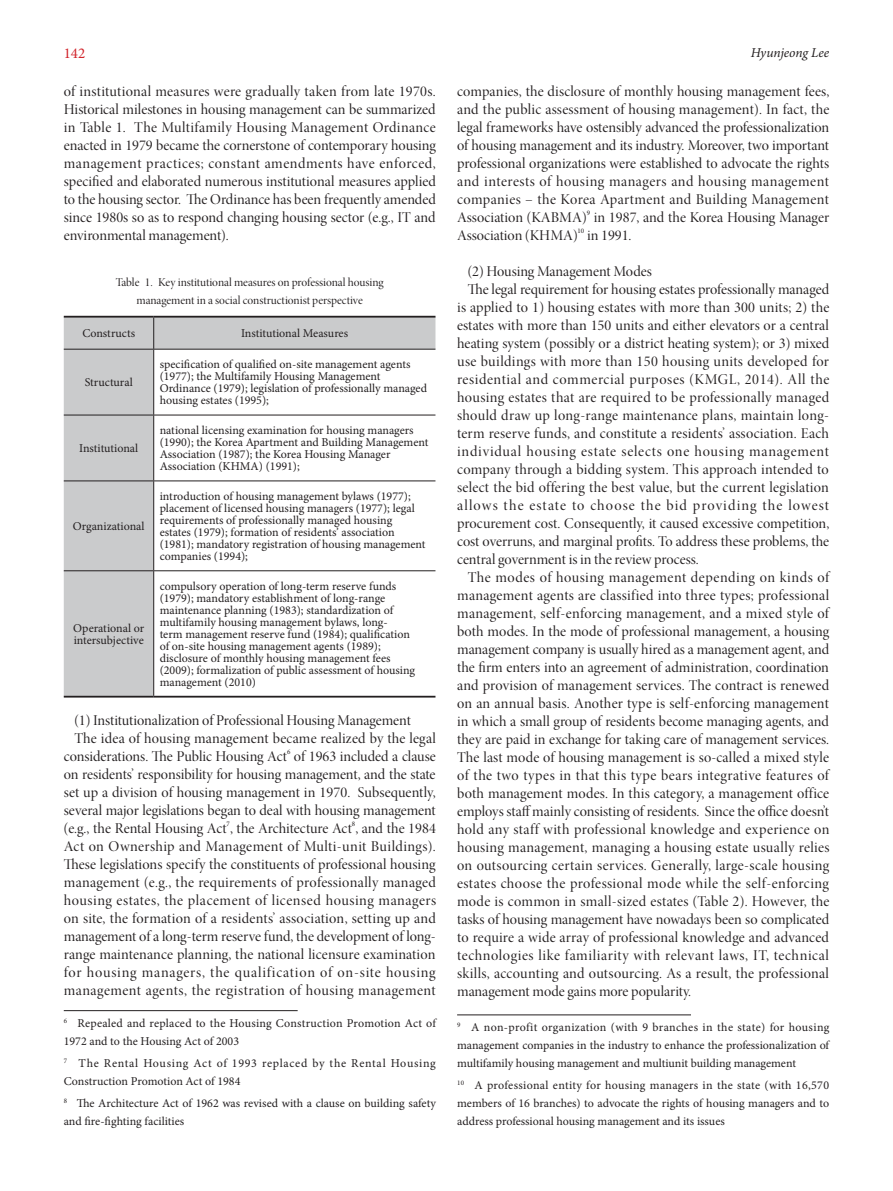
<style>
.page{position:relative;width:893px;height:1191px;background:#fff}
.page>*{position:absolute;margin:0;border:0;box-sizing:border-box;transform-origin:0 0}
.본문1{font:15px/18px "Minion Pro Disp";color:#231f20;text-align:justify}
.t1{font:15px "Minion Pro";color:#d1232a}
.t2{font:italic 13.5px "Minion Pro";letter-spacing:-.01em;color:#231f20}
.표내용_소{font:12px/12px "Minion Pro";letter-spacing:-.005em;color:#231f20}
.각주{font:12px/18px "Minion Pro";color:#231f20}
.t3{font:12px/18px "Minion Pro Disp";letter-spacing:-.005em;color:#231f20;text-align:center}
.각주-2{font:12px/18px "Minion Pro";letter-spacing:.045em;color:#231f20}
</style>
<div class="page">
<svg style="left:64px;top:317px;width:371px;height:379px"></svg>
<hr style="left:64px;top:316px;width:90px;height:1px;background:#231f20">
<hr style="left:154px;top:316px;width:281px;height:1px;background:#231f20">
<hr style="left:64px;top:696px;width:90px;height:1px;background:#231f20">
<hr style="left:154px;top:696px;width:281px;height:1px;background:#231f20">
<hr style="left:153px;top:317px;width:1px;height:32px;background:#231f20">
<hr style="left:64px;top:349px;width:90px;height:1px;background:#231f20">
<hr style="left:154px;top:349px;width:281px;height:1px;background:#231f20">
<hr style="left:153px;top:349px;width:1px;height:66px;background:#231f20">
<hr style="left:64px;top:415px;width:90px;height:1px;background:#231f20">
<hr style="left:154px;top:415px;width:281px;height:1px;background:#231f20">
<hr style="left:153px;top:415px;width:1px;height:65px;background:#231f20">
<hr style="left:64px;top:480px;width:90px;height:1px;background:#231f20">
<hr style="left:154px;top:480px;width:281px;height:1px;background:#231f20">
<hr style="left:153px;top:481px;width:1px;height:89px;background:#231f20">
<hr style="left:64px;top:570px;width:90px;height:1px;background:#231f20">
<hr style="left:154px;top:570px;width:281px;height:1px;background:#231f20">
<hr style="left:153px;top:571px;width:1px;height:125px;background:#231f20">
<hr style="left:64px;top:1010px;width:234px;height:1px;background:#231f20">
<hr style="left:457px;top:1014px;width:234px;height:1px;background:#231f20">
<p class="t1" style="left:64px;top:43px;width:23px">142</p>
<p class="t2" style="left:751px;top:43px;width:80px">Hyunjeong Lee</p>
<p class="본문1" style="left:64px;top:82px;width:374px">of institutional measures were gradually taken from late 1970s.<br>Historical milestones in housing management can be summarized in Table 1. The Multifamily Housing Management Ordinance enacted in 1979 became the cornerstone of contemporary housing management practices; constant amendments have enforced, specified and elaborated numerous institutional measures applied to the housing sector. The Ordinance has been frequently amended since 1980s so as to respond changing housing sector (e.g., IT and environmental management).</p>
<p class="t3" style="left:116px;top:273px;width:269px">Table 1. Key institutional measures on professional housing management in a social constructionist perspective</p>
<p class="표내용_소" style="left:82px;top:327px;width:54px">Constructs</p>
<p class="표내용_소" style="left:241px;top:327px;width:109px">Institutional Measures</p>
<p class="본문1" style="left:457px;top:82px;width:374px">companies, the disclosure of monthly housing management fees, and the public assessment of housing management). In fact, the legal frameworks have ostensibly advanced the professionalization of housing management and its industry. Moreover, two important professional organizations were established to advocate the rights and interests of housing managers and housing management companies – the Korea Apartment and Building Management Association (KABMA)<sup>9</sup> in 1987, and the Korea Housing Manager Association (KHMA)<sup>10</sup> in 1991.</p>
<p class="본문1" style="left:468px;top:262px;width:185px">(2) Housing Management Modes</p>
<p class="본문1" style="left:457px;top:280px;width:374px;text-indent:11px">The legal requirement for housing estates professionally managed is applied to 1) housing estates with more than 300 units; 2) the estates with more than 150 units and either elevators or a central heating system (possibly or a district heating system); or 3) mixed use buildings with more than 150 housing units developed for residential and commercial purposes (KMGL, 2014). All the housing estates that are required to be professionally managed should draw up long-range maintenance plans, maintain long&shy;term reserve funds, and constitute a residents’ association. Each individual housing estate selects one housing management company through a bidding system. This approach intended to select the bid offering the best value, but the current legislation allows the estate to choose the bid providing the lowest procurement cost. Consequently, it caused excessive competition, cost overruns, and marginal profits. To address these problems, the central government is in the review process.</p>
<p class="본문1" style="left:457px;top:568px;width:374px;text-indent:11px">The modes of housing management depending on kinds of management agents are classified into three types; professional management, self-enforcing management, and a mixed style of both modes. In the mode of professional management, a housing management company is usually hired as a management agent, and the firm enters into an agreement of administration, coordination and provision of management services. The contract is renewed on an annual basis. Another type is self-enforcing management in which a small group of residents become managing agents, and they are paid in exchange for taking care of management services.<br>The last mode of housing management is so-called a mixed style of the two types in that this type bears integrative features of both management modes. In this category, a management office employs staff mainly consisting of residents. Since the office doesn’t hold any staff with professional knowledge and experience on housing management, managing a housing estate usually relies on outsourcing certain services. Generally, large-scale housing estates choose the professional mode while the self-enforcing mode is common in small-sized estates (Table 2). However, the tasks of housing management have nowadays been so complicated to require a wide array of professional knowledge and advanced technologies like familiarity with relevant laws, IT, technical skills, accounting and outsourcing. As a result, the professional management mode gains more popularity.</p>
<p class="각주" style="left:457px;top:1018px;width:374px;text-align:justify"><sup>9</sup> A non-profit organization (with 9 branches in the state) for housing management companies in the industry to enhance the professionalization of multifamily housing management and multiunit building management</p>
<p class="각주" style="left:457px;top:1076px;width:374px;text-align:justify"><sup>10</sup> A professional entity for housing managers in the state (with 16,570 members of 16 branches) to advocate the rights of housing managers and to address professional housing management and its issues</p>
<p class="표내용_소" style="left:160px;top:359px;width:269px">specification of qualified on-site management agents (1977); the Multifamily Housing Management Ordinance (1979); legislation of professionally managed housing estates (1995);</p>
<p class="표내용_소" style="left:85px;top:377px;width:50px">Structural</p>
<p class="표내용_소" style="left:160px;top:424px;width:270px">national licensing examination for housing managers (1990); the Korea Apartment and Building Management Association (1987); the Korea Housing Manager Association (KHMA) (1991);</p>
<p class="표내용_소" style="left:79px;top:442px;width:61px">Institutional</p>
<p class="표내용_소" style="left:160px;top:490px;width:267px">introduction of housing management bylaws (1977); placement of licensed housing managers (1977); legal requirements of professionally managed housing estates (1979); formation of residents’ association (1981); mandatory registration of housing management companies (1994);</p>
<p class="표내용_소" style="left:73px;top:520px;width:73px">Organizational</p>
<p class="표내용_소" style="left:160px;top:580px;width:257px">compulsory operation of long-term reserve funds (1979); mandatory establishment of long-range maintenance planning (1983); standardization of multifamily housing management bylaws, long-<br>term management reserve fund (1984); qualification of on-site housing management agents (1989); disclosure of monthly housing management fees (2009); formalization of public assessment of housing management (2010)</p>
<p class="본문1" style="left:74px;top:711px;width:338px">(1) Institutionalization of Professional Housing Management</p>
<p class="본문1" style="left:64px;top:729px;width:374px;text-indent:11px">The idea of housing management became realized by the legal considerations. The Public Housing Act<sup>6</sup> of 1963 included a clause on residents’ responsibility for housing management, and the state set up a division of housing management in 1970. Subsequently, several major legislations began to deal with housing management (e.g., the Rental Housing Act<sup>7</sup>, the Architecture Act<sup>8</sup>, and the 1984<br>Act on Ownership and Management of Multi-unit Buildings).<br>These legislations specify the constituents of professional housing management (e.g., the requirements of professionally managed housing estates, the placement of licensed housing managers on site, the formation of a residents’ association, setting up and management of a long-term reserve fund, the development of long&shy;range maintenance planning, the national licensure examination for housing managers, the qualification of on-site housing management agents, the registration of housing management</p>
<p class="각주" style="left:64px;top:1013px;width:374px"><sup>6</sup> Repealed and replaced to the Housing Construction Promotion Act of<br>1972 and to the Housing Act of 2003</p>
<p class="각주-2" style="left:64px;top:1054px;width:374px"><sup>7</sup> The Rental Housing Act of 1993 replaced by the Rental Housing<br>Construction Promotion Act of 1984</p>
<p class="각주" style="left:64px;top:1094px;width:374px"><sup>8</sup> The Architecture Act of 1962 was revised with a clause on building safety and fire-fighting facilities</p>
<p class="표내용_소" style="left:73px;top:622px;width:72px">Operational or intersubjective</p>
</div>
